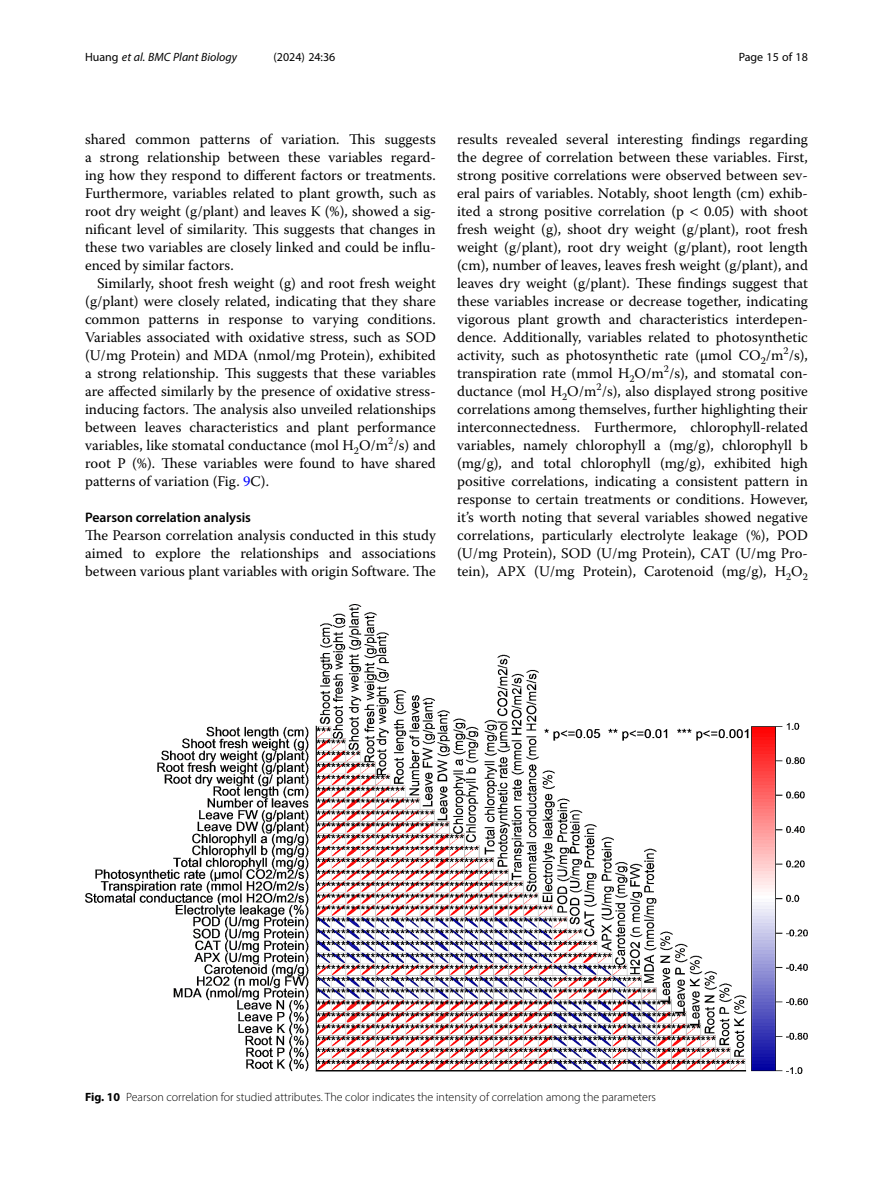
<style>
.page{position:relative;width:893px;height:1191px;background:#fff}
.page>*{position:absolute;margin:0;border:0;box-sizing:border-box;transform-origin:0 0}
.Body_Text{font:14.7px/18px "Warnock Pro";color:#000;text-align:justify}
.Body_Text_Indent{font:14.7px/18px "Warnock Pro";color:#000;text-align:justify}
.Head_2{font:600 13.8px "Myriad Pro";color:#000}
.Figure_Caption{font:300 12px "Myriad Pro";color:#000}
.t1{font:italic 12px "Myriad Pro";color:#000}
.t2{font:12px "Myriad Pro";color:#000}
.s1{font-style:normal}
.s2{color:#00f}
.s3{font-weight:700}
</style>
<div class="page">
<img style="left:85px;top:604px;width:723px;height:470px">
<p class="t1" style="left:85px;top:50px;width:154px"><span class="s1">Huang</span> et al. BMC Plant Biology</p>
<p class="t2" style="left:274px;top:50px;width:63px">(2024) 24:36</p>
<p class="t2" style="left:739px;top:50px;width:71px">Page 15 of 18</p>
<p class="Body_Text_Indent" style="left:85px;top:130px;width:352px">shared common patterns of variation. This suggests a strong relationship between these variables regard&shy;ing how they respond to different factors or treatments.<br>Furthermore, variables related to plant growth, such as root dry weight (g/plant) and leaves K (%), showed a sig&shy;nificant level of similarity. This suggests that changes in these two variables are closely linked and could be influ&shy;enced by similar factors.</p>
<p class="Body_Text_Indent" style="left:85px;top:274px;width:352px;text-indent:12px">Similarly, shoot fresh weight (g) and root fresh weight (g/plant) were closely related, indicating that they share common patterns in response to varying conditions.<br>Variables associated with oxidative stress, such as SOD (U/mg Protein) and MDA (nmol/mg Protein), exhibited a strong relationship. This suggests that these variables are affected similarly by the presence of oxidative stress&shy;inducing factors. The analysis also unveiled relationships between leaves characteristics and plant performance variables, like stomatal conductance (mol H<sub>2</sub>O/m<sup>2</sup>/s) and root P (%). These variables were found to have shared patterns of variation (Fig. <span class="s2">9</span>C).</p>
<p class="Head_2" style="left:85px;top:509px;width:168px">Pearson correlation analysis</p>
<p class="Body_Text" style="left:85px;top:526px;width:352px">The Pearson correlation analysis conducted in this study aimed to explore the relationships and associations between various plant variables with origin Software. The</p>
<p class="Body_Text" style="left:457px;top:130px;width:352px">results revealed several interesting findings regarding the degree of correlation between these variables. First, strong positive correlations were observed between sev&shy;eral pairs of variables. Notably, shoot length (cm) exhib&shy;ited a strong positive correlation (p</p>
<p class="Body_Text" style="left:457px;top:202px;width:352px;text-indent:247px">0.05) with shoot fresh weight (g), shoot dry weight (g/plant), root fresh weight (g/plant), root dry weight (g/plant), root length (cm), number of leaves, leaves fresh weight (g/plant), and leaves dry weight (g/plant). These findings suggest that these variables increase or decrease together, indicating vigorous plant growth and characteristics interdepen&shy;dence. Additionally, variables related to photosynthetic activity, such as photosynthetic rate (µmol CO<sub>2</sub>/m<sup>2</sup>/s), transpiration rate (mmol H<sub>2</sub>O/m<sup>2</sup>/s), and stomatal con&shy;ductance (mol H<sub>2</sub>O/m<sup>2</sup>/s), also displayed strong positive correlations among themselves, further highlighting their interconnectedness. Furthermore, chlorophyll-related variables, namely chlorophyll a (mg/g), chlorophyll b (mg/g), and total chlorophyll (mg/g), exhibited high positive correlations, indicating a consistent pattern in response to certain treatments or conditions. However, it’s worth noting that several variables showed negative correlations, particularly electrolyte leakage (%), POD (U/mg Protein), SOD (U/mg Protein), CAT (U/mg Pro&shy;tein), APX (U/mg Protein), Carotenoid (mg/g), H<sub>2</sub>O<sub>2</sub></p>
<p class="Figure_Caption" style="left:85px;top:1089px;width:572px"><span class="s3">Fig. 10</span> Pearson correlation for studied attributes. The color indicates the intensity of correlation among the parameters</p>
</div>
